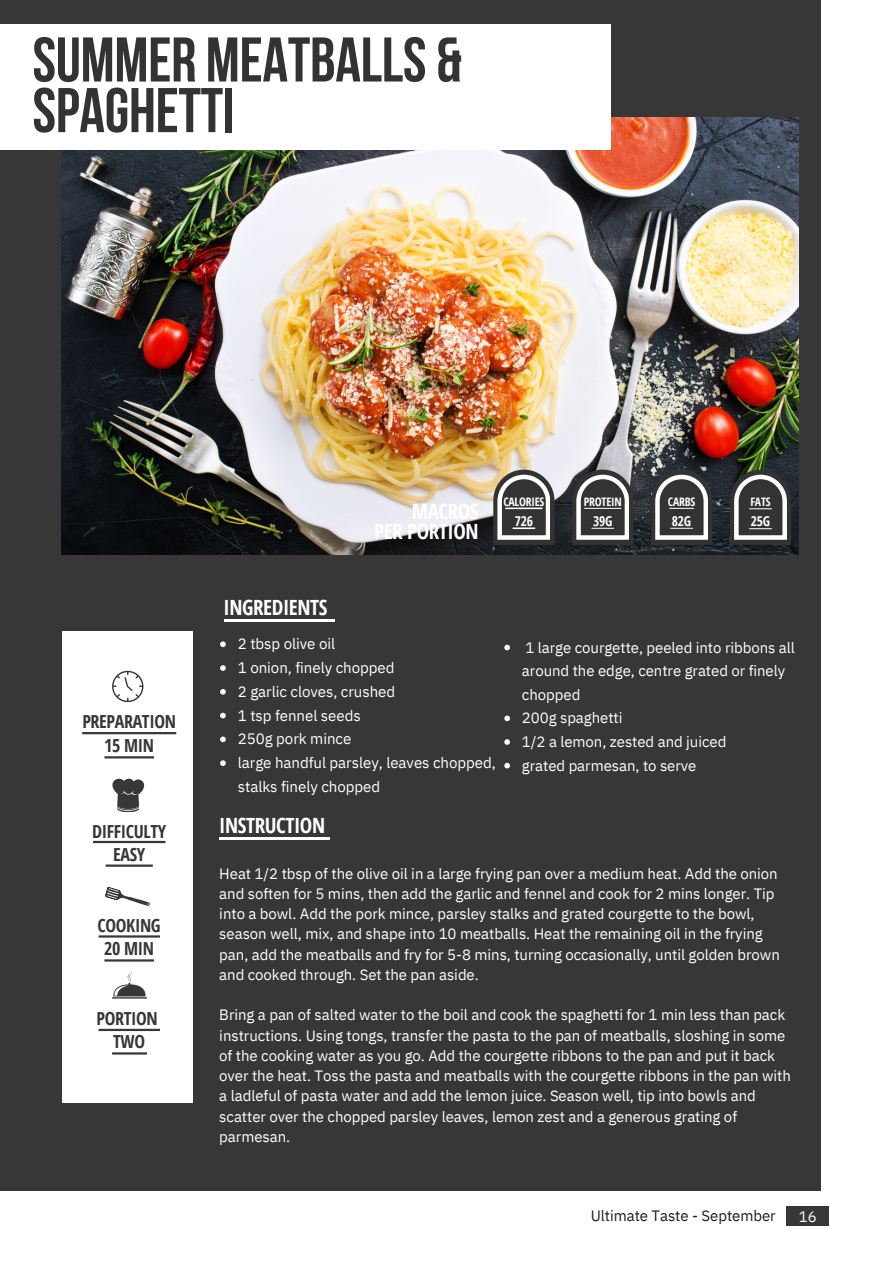
<style>
.page{position:relative;width:893px;height:1264px;background:#fff}
.page>*{position:absolute;margin:0;border:0;box-sizing:border-box;transform-origin:0 0}
.t1{font:700 63px/50.6px "Bebas Neue";letter-spacing:-.005em;color:#333}
.t2{font:700 21px "Open Sans Condensed";letter-spacing:-.02em;color:#fff}
.t3{font:700 18px/23.5px "Open Sans Condensed";letter-spacing:-.02em;color:#373737;text-align:center}
.t4{font:15.15px/23.7px "IBM Plex Sans";letter-spacing:-.005em;color:#fff}
.t5{font:15px/20.2px "IBM Plex Sans";letter-spacing:-.005em;color:#fff}
.t6{font:15px "IBM Plex Sans";letter-spacing:-.005em;color:#1c1c1c}
.t7{font:700 13.5px "Open Sans Condensed";letter-spacing:-.02em;color:#fff}
.t8{font:700 11.7px "Open Sans Condensed";letter-spacing:-.02em;color:#fff}
</style>
<div class="page">
<div style="left:0;top:0;width:820px;height:1190px;background:#373737"></div>
<img style="left:62px;top:117px;width:736px;height:437px">
<div style="left:0;top:24px;width:611px;height:126px;background:#fff"></div>
<div style="left:63px;top:631px;width:130px;height:471px;background:#fff"></div>
<hr style="left:104px;top:756px;width:50px;height:2px;background:#373737">
<hr style="left:224px;top:619px;width:110px;height:2px;background:#fff">
<hr style="left:219px;top:837px;width:111px;height:2px;background:#fff">
<hr style="left:93px;top:840px;width:72px;height:3px;background:#373737">
<hr style="left:82px;top:732px;width:94px;height:2px;background:#373737">
<hr style="left:106px;top:864px;width:47px;height:2px;background:#373737">
<hr style="left:98px;top:935px;width:62px;height:2px;background:#373737">
<hr style="left:104px;top:959px;width:50px;height:2px;background:#373737">
<hr style="left:98px;top:1028px;width:62px;height:3px;background:#373737">
<hr style="left:112px;top:1052px;width:35px;height:2px;background:#373737">
<svg style="left:112px;top:778px;width:33px;height:33px"></svg>
<svg style="left:112px;top:670px;width:31px;height:32px"></svg>
<svg style="left:105px;top:887px;width:45px;height:19px"></svg>
<img style="left:112px;top:971px;width:35px;height:28px">
<svg style="left:493px;top:469px;width:61px;height:76px"></svg>
<hr style="left:512px;top:527px;width:23px;height:2px;background:#fff">
<hr style="left:505px;top:507px;width:37px;height:2px;background:#fff">
<svg style="left:572px;top:469px;width:61px;height:76px"></svg>
<hr style="left:584px;top:508px;width:37px;height:1px;background:#fff">
<svg style="left:651px;top:469px;width:61px;height:76px"></svg>
<svg style="left:730px;top:469px;width:61px;height:76px"></svg>
<div style="left:786px;top:1206px;width:42px;height:19px;background:#373737"></div>
<svg style="left:220px;top:641px;width:6px;height:6px"></svg>
<svg style="left:220px;top:665px;width:6px;height:6px"></svg>
<svg style="left:220px;top:689px;width:6px;height:5px"></svg>
<svg style="left:220px;top:712px;width:6px;height:6px"></svg>
<svg style="left:220px;top:736px;width:6px;height:6px"></svg>
<svg style="left:220px;top:760px;width:6px;height:6px"></svg>
<svg style="left:504px;top:644px;width:6px;height:6px"></svg>
<svg style="left:504px;top:715px;width:6px;height:6px"></svg>
<svg style="left:504px;top:739px;width:6px;height:5px"></svg>
<svg style="left:504px;top:762px;width:6px;height:6px"></svg>
<p class="t1" style="left:32px;top:40px;width:431px">SUMMER MEATBALLS &amp;<br>SPAGHETTI</p>
<p class="t3" style="left:82px;top:709px;width:95px">PREPARATION<br>15 MIN</p>
<p class="t3" style="left:92px;top:819px;width:76px">DIFFICULTY</p>
<p class="t3" style="left:113px;top:842px;width:34px">EASY</p>
<p class="t2" style="left:411px;top:496px;width:68px">MACROS</p>
<p class="t2" style="left:374px;top:517px;width:106px">PER PORTION</p>
<p class="t8" style="left:503px;top:493px;width:42px">CALORIES</p>
<p class="t7" style="left:514px;top:511px;width:20px">726</p>
<p class="t8" style="left:583px;top:493px;width:39px">PROTEIN</p>
<p class="t7" style="left:593px;top:511px;width:21px">39G</p>
<p class="t8" style="left:668px;top:493px;width:29px">CARBS</p>
<p class="t7" style="left:672px;top:511px;width:21px">82G</p>
<p class="t8" style="left:750px;top:493px;width:22px">FATS</p>
<p class="t7" style="left:750px;top:511px;width:21px">25G</p>
<p class="t2" style="left:224px;top:592px;width:105px">INGREDIENTS</p>
<p class="t4" style="left:238px;top:632px;width:99px">2 tbsp olive oil</p>
<p class="t4" style="left:238px;top:655px;width:158px">1 onion, finely chopped</p>
<p class="t4" style="left:238px;top:679px;width:159px">2 garlic cloves, crushed</p>
<p class="t4" style="left:238px;top:703px;width:124px">1 tsp fennel seeds</p>
<p class="t4" style="left:238px;top:727px;width:115px">250g pork mince</p>
<p class="t4" style="left:238px;top:750px;width:259px">large handful parsley, leaves chopped, stalks finely chopped</p>
<p class="t2" style="left:219px;top:810px;width:107px">INSTRUCTION</p>
<p class="t5" style="left:522px;top:635px;width:274px;line-height:23.5px">1 large courgette, peeled into ribbons all around the edge, centre grated or finely chopped</p>
<p class="t5" style="left:522px;top:707px;width:102px">200g spaghetti</p>
<p class="t5" style="left:522px;top:731px;width:206px">1/2 a lemon, zested and juiced</p>
<p class="t5" style="left:522px;top:755px;width:176px">grated parmesan, to serve</p>
<p class="t3" style="left:98px;top:912px;width:65px">COOKING<br>20 MIN</p>
<p class="t3" style="left:96px;top:1005px;width:63px">PORTION</p>
<p class="t3" style="left:113px;top:1029px;width:33px">TWO</p>
<p class="t5" style="left:219px;top:863px;width:562px">Heat 1/2 tbsp of the olive oil in a large frying pan over a medium heat. Add the onion and soften for 5 mins, then add the garlic and fennel and cook for 2 mins longer. Tip into a bowl. Add the pork mince, parsley stalks and grated courgette to the bowl, season well, mix, and shape into 10 meatballs. Heat the remaining oil in the frying pan, add the meatballs and fry for 5-8 mins, turning occasionally, until golden brown and cooked through. Set the pan aside.</p>
<p class="t5" style="left:219px;top:1004px;width:573px">Bring a pan of salted water to the boil and cook the spaghetti for 1 min less than pack instructions. Using tongs, transfer the pasta to the pan of meatballs, sloshing in some of the cooking water as you go. Add the courgette ribbons to the pan and put it back over the heat. Toss the pasta and meatballs with the courgette ribbons in the pan with a ladleful of pasta water and add the lemon juice. Season well, tip into bowls and scatter over the chopped parsley leaves, lemon zest and a generous grating of parmesan.</p>
<p class="t6" style="left:590px;top:1205px;width:186px">Ultimate Taste - September</p>
<p class="t5" style="left:798px;top:1205px;width:19px">16</p>
</div>
